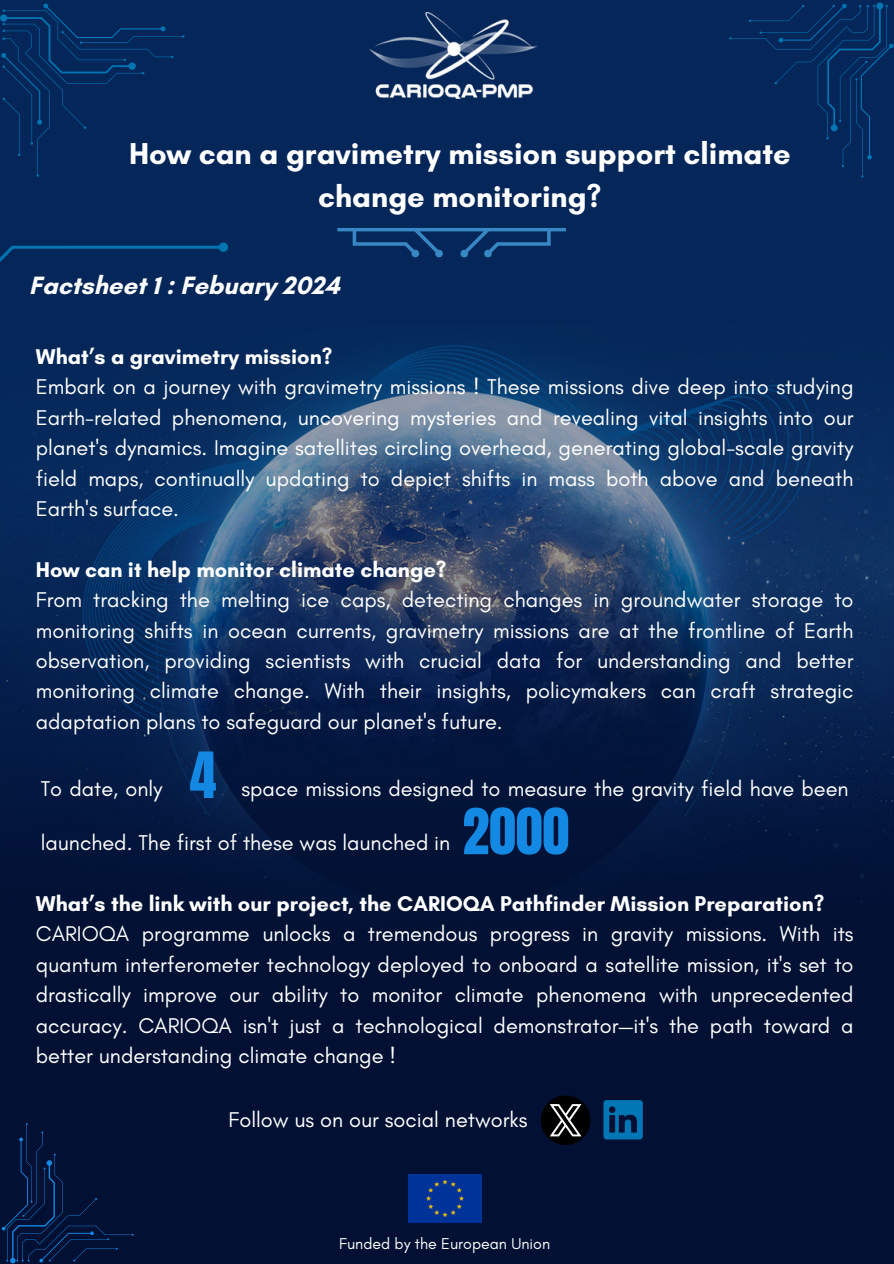
<style>
.page{position:relative;width:894px;height:1264px;background:#fff}
.page>*{position:absolute;margin:0;border:0;box-sizing:border-box;transform-origin:0 0}
.t1{font:54px "Anton";color:#1389e4}
.t2{font:700 30.75px/42.8px "Glacial Indifference";color:#fff;text-align:center}
.t3{font:700 25.5px "Glacial Indifference";color:#fff}
.t4{font:21.75px/30.3px "Glacial Indifference";color:#fff}
.t5{font:15.9px "Glacial Indifference";color:#fff}
.s1{font-weight:700}
</style>
<div class="page">
<img style="left:0;top:0;width:893px;height:1263px">
<svg style="left:2px;top:1123px;width:131px;height:140px;background:#02153a"></svg>
<svg style="left:337px;top:228px;width:228px;height:29px;background:#113e74"></svg>
<img style="left:369px;top:13px;width:168px;height:85px">
<img style="left:408px;top:1174px;width:73px;height:48px">
<svg style="left:0;top:4px;width:184px;height:173px;background:#04295c"></svg>
<svg style="left:729px;top:3px;width:164px;height:174px;background:#04295c"></svg>
<svg style="left:0;top:242px;width:228px;height:58px;background:#042a5e"></svg>
<svg style="left:603px;top:1100px;width:39px;height:39px;background:#025c93"></svg>
<svg style="left:540px;top:1095px;width:50px;height:49px;background:#21242b"></svg>
<p class="t2" style="left:129px;top:132px;width:662px">How can a gravimetry mission support climate change monitoring?</p>
<h4 class="t3" style="left:29px;top:269px;width:312px">Factsheet 1 : Febuary 2024</h4>
<h2 class="t4" style="left:36px;top:341px;width:819px"><span class="s1">What’s a gravimetry mission?<br></span>Embark on a journey with gravimetry missions ! These missions dive deep into studying Earth-related phenomena, uncovering mysteries and revealing vital insights into our planet's dynamics. Imagine satellites circling overhead, generating global-scale gravity field maps, continually updating to depict shifts in mass both above and beneath Earth's surface.</h2>
<p class="t4" style="left:36px;top:554px;width:819px"><span class="s1">How can it help monitor climate change?<br></span>From tracking the melting ice caps, detecting changes in groundwater storage to monitoring shifts in ocean currents, gravimetry missions are at the frontline of Earth observation, providing scientists with crucial data for understanding and better monitoring climate change. With their insights, policymakers can craft strategic adaptation plans to safeguard our planet's future.</p>
<h4 class="t1" style="left:189px;top:736px;width:28px">4</h4>
<p class="t4" style="left:41px;top:772px;width:123px">To date, only</p>
<p class="t4" style="left:241px;top:772px;width:608px">space missions designed to measure the gravity field have been</p>
<p class="t4" style="left:41px;top:826px;width:411px">launched. The first of these was launched in</p>
<h3 class="t1" style="left:462px;top:792px;width:108px">2000</h3>
<p class="t4" style="left:36px;top:888px;width:819px"><span class="s1">What’s the link with our project, the CARIOQA Pathfinder Mission Preparation?<br></span>CARIOQA programme unlocks a tremendous progress in gravity missions. With its quantum interferometer technology deployed to onboard a satellite mission, it's set to drastically improve our ability to monitor climate phenomena with unprecedented accuracy. CARIOQA isn't just a technological demonstrator—it's the path toward a better understanding climate change !</p>
<h4 class="t4" style="left:228px;top:1104px;width:300px">Follow us on our social networks</h4>
<h4 class="t5" style="left:339px;top:1233px;width:212px">Funded by the European Union</h4>
</div>
